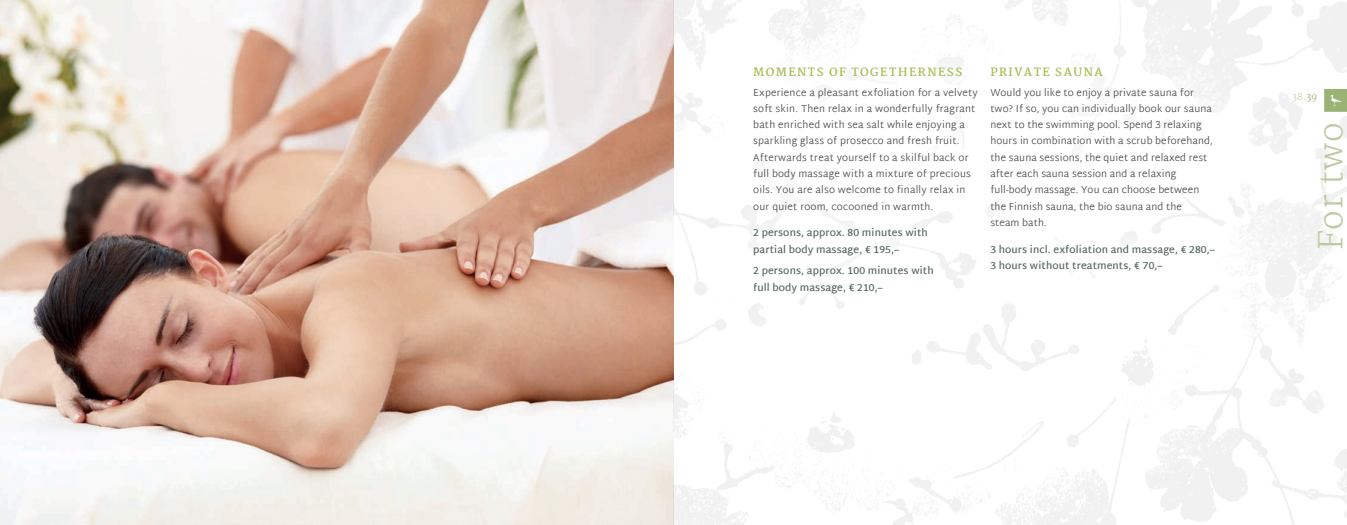
<style>
.page{position:relative;width:1347px;height:525px;background:#fff}
.page>*{position:absolute;margin:0;border:0;box-sizing:border-box;transform-origin:0 0}
.t1{font:200 32.5px "Martel";letter-spacing:.03em;color:#bdcba2}
.t2{font:700 11.25px "Martel";letter-spacing:.13em;color:#a5be54}
.t3{font:300 10px/16.2px "Martel Sans";letter-spacing:.02em;color:#4b4c4d}
.t4{font:600 10px/16.2px "Martel Sans";letter-spacing:.01em;color:#566760}
.t5{font:300 9.38px "Martel";color:#bdcba2}
.s1{color:#83a656}
</style>
<div class="page">
<img style="left:0;top:0;width:1346px;height:524px">
<div style="left:737px;top:50px;width:256px;height:258px;background:#fff"></div>
<div style="left:975px;top:51px;width:255px;height:235px;background:#fff"></div>
<svg style="left:1324px;top:89px;width:22px;height:23px"></svg>
<p class="t2" style="left:753px;top:65px;width:210px">MOMENTS OF TOGETHERNESS</p>
<p class="t3" style="left:753px;top:85px;width:226px">Experience a pleasant exfoliation for a velvety soft skin. Then relax in a wonderfully fragrant bath enriched with sea salt while enjoying a sparkling glass of prosecco and fresh fruit.<br>Afterwards treat yourself to a skilful back or full body massage with a mixture of precious oils. You are also welcome to finally relax in our quiet room, cocooned in warmth.</p>
<p class="t4" style="left:753px;top:225px;width:176px">2 persons, approx. 80 minutes with partial body massage, € 195,–</p>
<p class="t4" style="left:753px;top:262px;width:182px">2 persons, approx. 100 minutes with full body massage, € 210,–</p>
<p class="t2" style="left:990px;top:65px;width:114px">PRIVATE SAUNA</p>
<p class="t3" style="left:990px;top:85px;width:224px">Would you like to enjoy a private sauna for two? If so, you can individually book our sauna next to the swimming pool. Spend 3 relaxing hours in combination with a scrub beforehand, the sauna sessions, the quiet and relaxed rest after each sauna session and a relaxing full-body massage. You can choose between the Finnish sauna, the bio sauna and the steam bath.</p>
<p class="t4" style="left:990px;top:241px;width:226px">3 hours incl. exfoliation and massage, € 280,–<br>3 hours without treatments, € 70,–</p>
<p class="t5" style="left:1292px;top:91px;width:27px">38.<span class="s1">39</span></p>
<h1 class="t1" style="left:1312px;top:250px;width:129px;rotate:-90deg">For two</h1>
</div>
